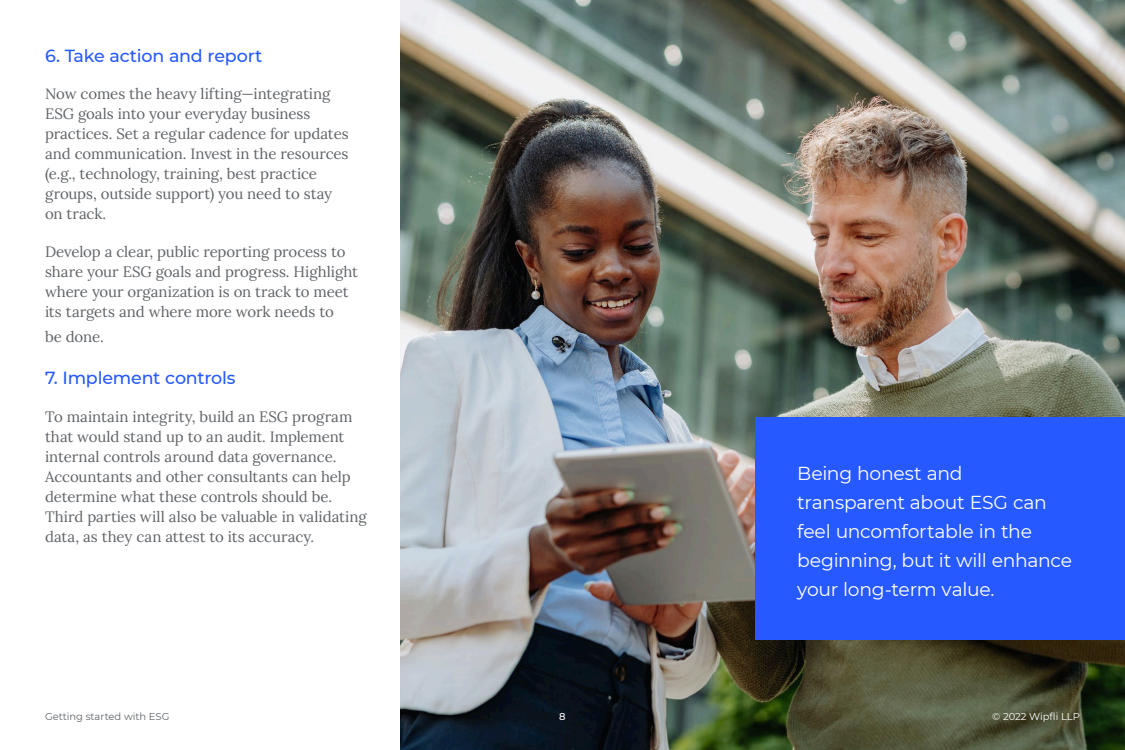
<style>
.page{position:relative;width:1125px;height:750px;background:#fff}
.page>*{position:absolute;margin:0;border:0;box-sizing:border-box;transform-origin:0 0}
.Body_Copy{font:18.75px/29px "Montserrat";letter-spacing:-.015em;color:#fff}
.Body_Copy-2{font:500 17.5px "Montserrat";letter-spacing:-.01em;color:#2659ff}
.Body_Copy-3{font:15px/20px "Lora";letter-spacing:-.005em;color:#606468}
.t1{font:10px "Montserrat";color:#606468}
.t2{font:10px "Montserrat";color:#fff}
.t3{font:500 10px "Montserrat";color:#fff}
</style>
<div class="page">
<img style="left:400px;top:0;width:725px;height:750px">
<div style="left:755px;top:418px;width:370px;height:222px;background:#2659ff"></div>
<p class="Body_Copy-2" style="left:45px;top:44px;width:219px">6. Take action and report</p>
<p class="Body_Copy-3" style="left:45px;top:83px;width:305px">Now comes the heavy lifting—integrating ESG goals into your everyday business practices. Set a regular cadence for updates and communication. Invest in the resources (e.g., technology, training, best practice groups, outside support) you need to stay on track.</p>
<p class="Body_Copy-3" style="left:45px;top:241px;width:314px">Develop a clear, public reporting process to share your ESG goals and progress. Highlight where your organization is on track to meet its targets and where more work needs to</p>
<p class="Body_Copy-3" style="left:45px;top:326px;width:60px">be done.</p>
<p class="Body_Copy-2" style="left:45px;top:366px;width:192px">7. Implement controls</p>
<p class="Body_Copy-3" style="left:45px;top:406px;width:323px">To maintain integrity, build an ESG program that would stand up to an audit. Implement internal controls around data governance.<br>Accountants and other consultants can help determine what these controls should be.<br>Third parties will also be valuable in validating data, as they can attest to its accuracy.</p>
<p class="t1" style="left:45px;top:709px;width:126px">Getting started with ESG</p>
<p class="Body_Copy" style="left:797px;top:458px;width:277px">Being honest and transparent about ESG can feel uncomfortable in the beginning, but it will enhance your long-term value.</p>
<p class="t3" style="left:559px;top:709px;width:8px">8</p>
<p class="t2" style="left:992px;top:709px;width:89px">© 2022 Wipfli LLP</p>
</div>
